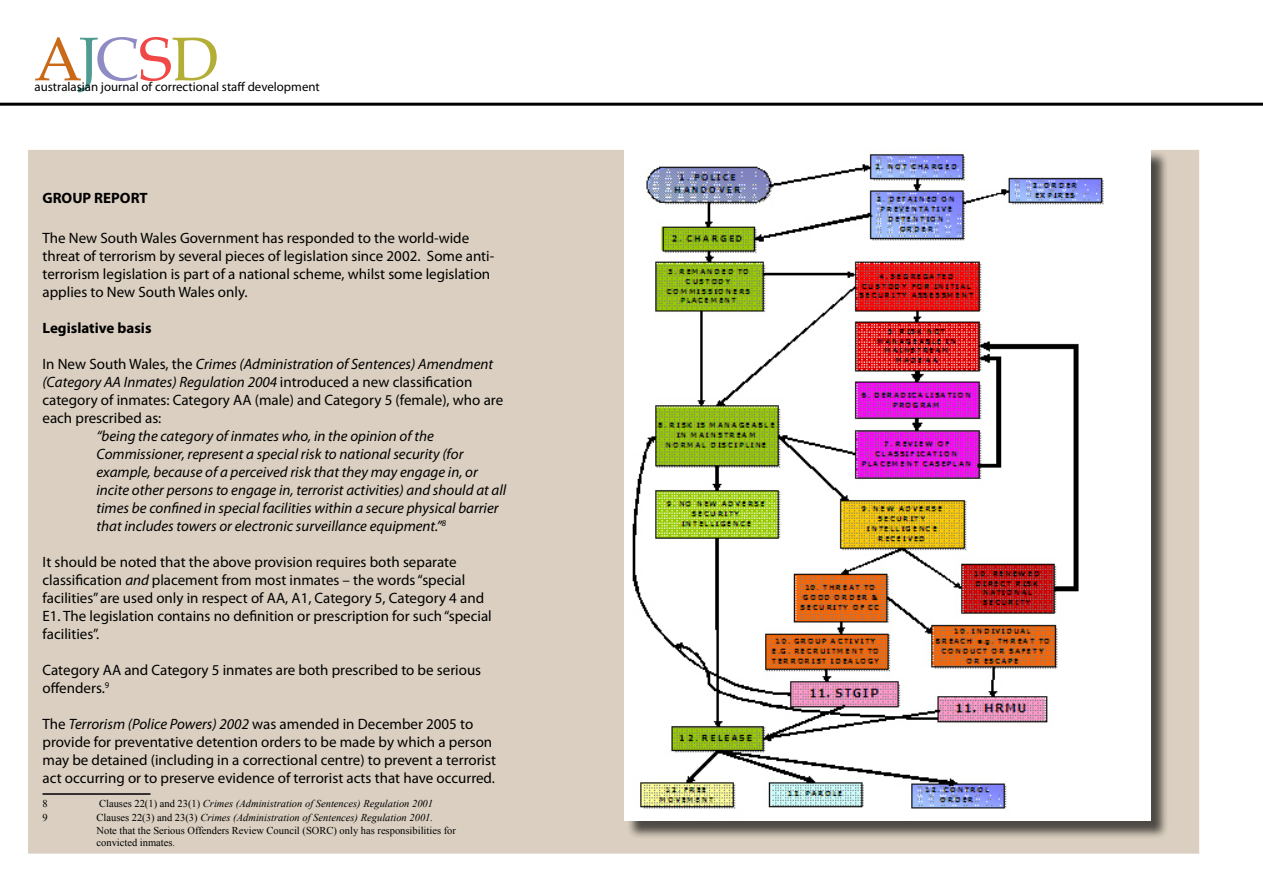
<style>
.page{position:relative;width:1263px;height:893px;background:#fff}
.page>*{position:absolute;margin:0;border:0;box-sizing:border-box;transform-origin:0 0}
.t1{font:61.65px "Book Antiqua";letter-spacing:-.03em;color:#ca6a18}
.t2{font:15px/18px "Myriad Pro";color:#000}
.t3{font:italic 15px/18px "Myriad Pro";color:#000}
.t4{font:700 15px "Myriad Pro";color:#000}
.t5{font:12.9px "Myriad Pro";color:#000}
.t6{font:10.5px/12.6px "Times New Roman";color:#000}
.t7{font:italic 10.5px "Times New Roman";color:#000}
.s1{color:#509b91}
.s2{color:#8f8cc4}
.s3{color:#f04846}
.s4{color:#b3ae35}
.s5{font-style:italic}
.s6{font-style:normal}
</style>
<div class="page">
<div style="left:28px;top:150px;width:1171px;height:704px;background:#dacfc0;border:2px solid #dacfc0"></div>
<hr style="left:0;top:103px;width:1263px;height:3px;background:#000">
<hr style="left:43px;top:793px;width:108px;height:2px;background:#000">
<div style="left:626px;top:151px;width:549px;height:695px;background:#000;opacity:.65"></div>
<img style="left:624px;top:150px;width:526px;height:671px">
<h1 class="t1" style="left:34px;top:16px;width:186px">A<span class="s1">J</span><span class="s2">C</span><span class="s3">S</span><span class="s4">D</span></h1>
<p class="t5" style="left:35px;top:78px;width:287px">australasian journal of correctional staff development</p>
<p class="t4" style="left:43px;top:188px;width:107px">GROUP REPORT</p>
<p class="t2" style="left:43px;top:229px;width:453px">The New South Wales Government has responded to the world-wide threat of terrorism by several pieces of legislation since 2002. Some anti&shy;terrorism legislation is part of a national scheme, whilst some legislation applies to New South Wales only.</p>
<p class="t4" style="left:43px;top:318px;width:111px">Legislative basis</p>
<p class="t2" style="left:43px;top:355px;width:462px">In New South Wales, the <span class="s5">Crimes (Administration of Sentences) Amendment (Category AA Inmates) Regulation 2004</span> introduced a new classification category of inmates: Category AA (male) and Category 5 (female), who are each prescribed as:</p>
<p class="t3" style="left:97px;top:427px;width:411px">“being the category of inmates who, in the opinion of the Commissioner, represent a special risk to national security (for example, because of a perceived risk that they may engage in, or incite other persons to engage in, terrorist activities) and should at all times be confined in special facilities within a secure physical barrier that includes towers or electronic surveillance equipment.”<sup>8</sup></p>
<p class="t2" style="left:43px;top:553px;width:451px">It should be noted that the above provision requires both separate classification <span class="s5">and</span> placement from most inmates – the words “special facilities” are used only in respect of AA, A1, Category 5, Category 4 and E1. The legislation contains no definition or prescription for such “special facilities”.</p>
<p class="t2" style="left:43px;top:661px;width:440px">Category AA and Category 5 inmates are both prescribed to be serious offenders.<sup>9</sup></p>
<p class="t2" style="left:43px;top:715px;width:455px">The <span class="s5">Terrorism (Police Powers) 2002</span> was amended in December 2005 to provide for preventative detention orders to be made by which a person may be detained (including in a correctional centre) to prevent a terrorist act occurring or to preserve evidence of terrorist acts that have occurred.</p>
<p class="t6" style="left:43px;top:797px;width:7px">8</p>
<p class="t7" style="left:99px;top:796px;width:335px"><span class="s6">Clauses 22(1) and 23(1)</span> Crimes (Administration of Sentences) Regulation 2001</p>
<p class="t6" style="left:43px;top:811px;width:7px">9</p>
<p class="t6" style="left:97px;top:811px;width:361px">Clauses 22(3) and 23(3) <span class="s5">Crimes (Administration of Sentences) Regulation 2001.<br></span>Note that the Serious Offenders Review Council (SORC) only has responsibilities for convicted inmates.</p>
</div>
